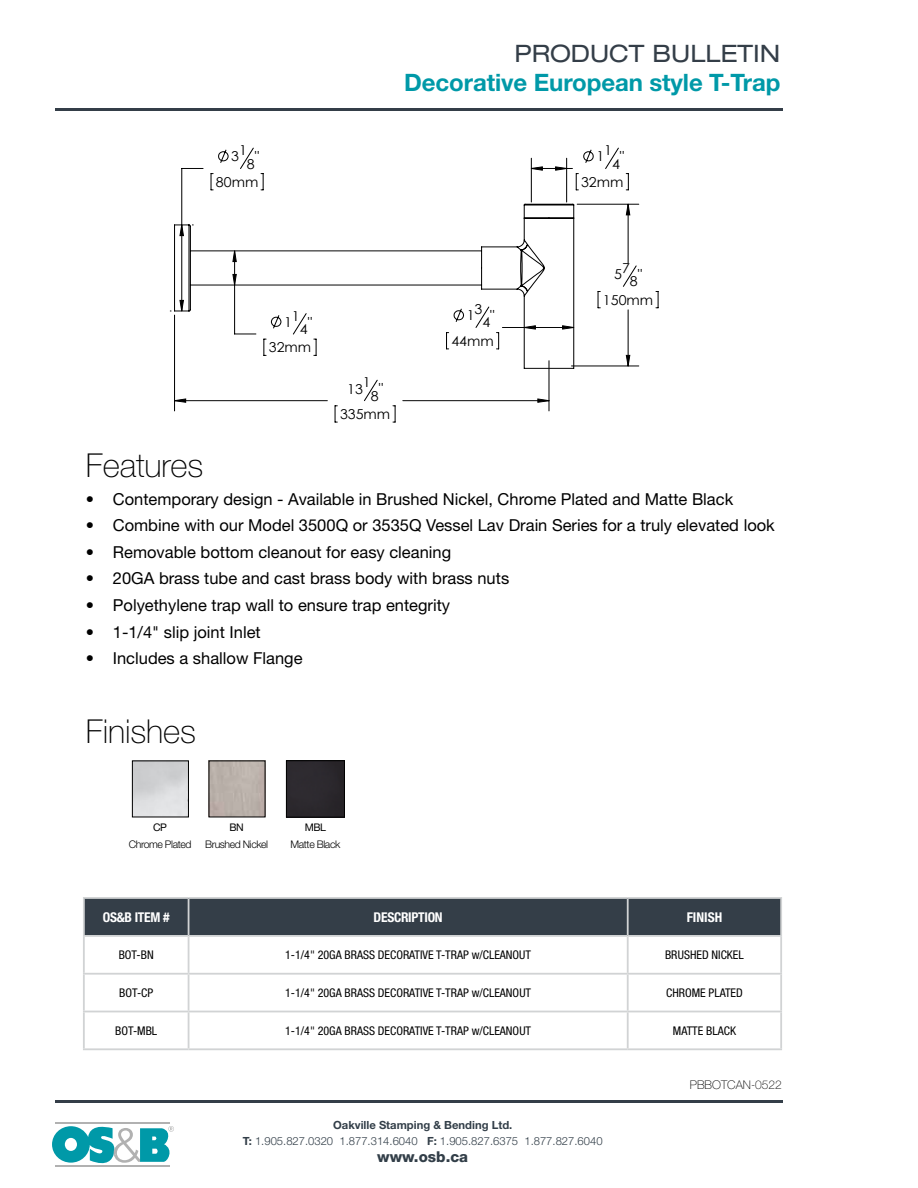
<style>
.page{position:relative;width:918px;height:1188px;background:#fff}
.page>*{position:absolute;margin:0;border:0;box-sizing:border-box;transform-origin:0 0}
.t1{font:100 33px "Helvetica Neue LT Std";letter-spacing:-.005em;color:#000}
.t2{font:700 24px "Helvetica Neue LT Std";letter-spacing:-.005em;color:#0099a8}
.t3{font:expanded 24px "Helvetica Neue LT Std";color:#343e48}
.t4{font:16.5px "Helvetica Neue LT Std";color:#000}
.t5{font:800 15px "Helvetica Neue LT Std";color:#323e48}
.t6{font:13.65px/25.7px "Century Gothic";color:#000;scale:1.04 1}
.t7{font:700 condensed 13.5px "Helvetica Neue LT Std";letter-spacing:-.02em;color:#fff}
.t8{font:condensed 12px "Helvetica Neue LT Std";color:#000}
.t9{font:100 12px "Helvetica Neue LT Std";color:#000}
.t10{font:300 11.25px/16.5px "Helvetica Neue LT Std";color:#323e48;text-align:center}
.t11{font:300 10.5px "Helvetica Neue LT Std";letter-spacing:-.04em;color:#000}
.t12{font:10.5px "Helvetica Neue LT Std";letter-spacing:-.04em;color:#000}
.s1{font-weight:700}
</style>
<div class="page">
<hr style="left:55px;top:108px;width:728px;height:3px;background:#343e48">
<hr style="left:55px;top:1100px;width:728px;height:3px;background:#343e48">
<div style="left:85px;top:899px;width:695px;height:36px;background:#343e48"></div>
<svg style="left:85px;top:937px;width:695px;height:111px"></svg>
<hr style="left:83px;top:897px;width:106px;height:2px;background:#d1d3d4">
<hr style="left:83px;top:899px;width:2px;height:36px;background:#d1d3d4">
<hr style="left:83px;top:973px;width:106px;height:2px;background:#d1d3d4">
<hr style="left:83px;top:1011px;width:106px;height:1px;background:#d1d3d4">
<hr style="left:83px;top:1048px;width:106px;height:2px;background:#d1d3d4">
<hr style="left:189px;top:897px;width:439px;height:2px;background:#d1d3d4">
<hr style="left:188px;top:899px;width:1px;height:36px;background:#d1d3d4">
<hr style="left:188px;top:937px;width:1px;height:36px;background:#d1d3d4">
<hr style="left:189px;top:973px;width:439px;height:2px;background:#d1d3d4">
<hr style="left:188px;top:975px;width:1px;height:36px;background:#d1d3d4">
<hr style="left:189px;top:1011px;width:439px;height:1px;background:#d1d3d4">
<hr style="left:188px;top:1012px;width:1px;height:36px;background:#d1d3d4">
<hr style="left:189px;top:1048px;width:439px;height:2px;background:#d1d3d4">
<hr style="left:628px;top:897px;width:154px;height:2px;background:#d1d3d4">
<hr style="left:627px;top:899px;width:2px;height:36px;background:#d1d3d4">
<hr style="left:780px;top:899px;width:2px;height:36px;background:#d1d3d4">
<hr style="left:627px;top:937px;width:2px;height:36px;background:#d1d3d4">
<hr style="left:780px;top:937px;width:2px;height:36px;background:#d1d3d4">
<hr style="left:628px;top:973px;width:154px;height:2px;background:#d1d3d4">
<hr style="left:627px;top:975px;width:2px;height:36px;background:#d1d3d4">
<hr style="left:780px;top:975px;width:2px;height:36px;background:#d1d3d4">
<hr style="left:628px;top:1011px;width:154px;height:1px;background:#d1d3d4">
<hr style="left:627px;top:1012px;width:2px;height:36px;background:#d1d3d4">
<hr style="left:780px;top:1012px;width:2px;height:36px;background:#d1d3d4">
<hr style="left:628px;top:1048px;width:154px;height:2px;background:#d1d3d4">
<hr style="left:83px;top:935px;width:106px;height:2px;background:#d1d3d4">
<hr style="left:83px;top:937px;width:2px;height:36px;background:#d1d3d4">
<hr style="left:189px;top:935px;width:439px;height:2px;background:#d1d3d4">
<hr style="left:628px;top:935px;width:154px;height:2px;background:#d1d3d4">
<hr style="left:83px;top:975px;width:2px;height:36px;background:#d1d3d4">
<hr style="left:83px;top:1012px;width:2px;height:36px;background:#d1d3d4">
<hr style="left:55px;top:1122px;width:115px;height:2px;background:#b1b1b1">
<svg style="left:52px;top:1126px;width:122px;height:41px"></svg>
<div style="left:211px;top:763px;width:52px;height:52px;background:#bbb1aa"></div>
<div style="left:132px;top:761px;width:57px;height:56px;border:1px solid #000"></div>
<svg style="left:170px;top:147px;width:489px;height:276px"></svg>
<svg style="left:175px;top:167px;width:455px;height:235px"></svg>
<svg style="left:174px;top:203px;width:401px;height:166px"></svg>
<div style="left:288px;top:763px;width:55px;height:52px;background:#2c292e"></div>
<div style="left:286px;top:761px;width:59px;height:56px;border:1px solid #000"></div>
<p class="t6" style="left:231px;top:140px;width:17px">31</p>
<p class="t6" style="left:216px;top:143px;width:43px;text-align:right">"<br>80mm</p>
<p class="t6" style="left:247px;top:151px;width:9px">8</p>
<h2 class="t3" style="left:514px;top:39px;width:267px">PRODUCT BULLETIN</h2>
<h2 class="t2" style="left:404px;top:68px;width:378px">Decorative European style T-Trap</h2>
<p class="t6" style="left:612px;top:148px;width:9px;line-height:10.2px;text-indent:-16px">11<br>4</p>
<p class="t6" style="left:581px;top:143px;width:43px;text-align:right">"<br>32mm</p>
<p class="t6" style="left:284px;top:306px;width:17px">11</p>
<p class="t6" style="left:269px;top:309px;width:43px;text-align:right">"<br>32mm</p>
<p class="t6" style="left:300px;top:316px;width:9px">4</p>
<p class="t6" style="left:347px;top:376px;width:24px">131</p>
<p class="t6" style="left:340px;top:375px;width:50px;text-indent:39px">"<br>335mm</p>
<p class="t6" style="left:371px;top:383px;width:9px">8</p>
<p class="t6" style="left:482px;top:307px;width:9px;line-height:10.2px;text-indent:-16px">13<br>4</p>
<p class="t6" style="left:451px;top:302px;width:43px;text-align:right">"<br>44mm</p>
<p class="t6" style="left:630px;top:266px;width:9px;line-height:10.2px;text-indent:-16px">57<br>8</p>
<p class="t6" style="left:603px;top:261px;width:50px;text-indent:35px">"<br>150mm</p>
<h1 class="t1" style="left:86px;top:446px;width:119px">Features</h1>
<p class="t4" style="left:86px;top:489px;width:649px">• Contemporary design - Available in Brushed Nickel, Chrome Plated and Matte Black</p>
<p class="t4" style="left:86px;top:516px;width:690px">• Combine with our Model 3500Q or 3535Q Vessel Lav Drain Series for a truly elevated look</p>
<p class="t4" style="left:86px;top:542px;width:367px">• Removable bottom cleanout for easy cleaning</p>
<p class="t4" style="left:86px;top:569px;width:425px">• 20GA brass tube and cast brass body with brass nuts</p>
<p class="t4" style="left:86px;top:595px;width:366px">• Polyethylene trap wall to ensure trap entegrity</p>
<p class="t4" style="left:86px;top:622px;width:176px">• 1-1/4" slip joint Inlet</p>
<p class="t4" style="left:86px;top:648px;width:218px">• Includes a shallow Flange</p>
<h1 class="t1" style="left:86px;top:712px;width:112px">Finishes</h1>
<p class="t12" style="left:153px;top:821px;width:15px">CP</p>
<p class="t11" style="left:129px;top:838px;width:64px">Chrome Plated</p>
<p class="t12" style="left:230px;top:821px;width:16px">BN</p>
<p class="t11" style="left:205px;top:838px;width:64px">Brushed Nickel</p>
<p class="t12" style="left:305px;top:821px;width:23px">MBL</p>
<p class="t11" style="left:291px;top:838px;width:51px">Matte Black</p>
<p class="t7" style="left:103px;top:909px;width:68px">OS&amp;B ITEM #</p>
<p class="t7" style="left:374px;top:909px;width:71px">DESCRIPTION</p>
<p class="t7" style="left:687px;top:909px;width:37px">FINISH</p>
<p class="t8" style="left:119px;top:948px;width:36px">BOT-BN</p>
<p class="t8" style="left:285px;top:948px;width:247px">1-1/4" 20GA BRASS DECORATIVE T-TRAP w/CLEANOUT</p>
<p class="t8" style="left:665px;top:948px;width:80px">BRUSHED NICKEL</p>
<p class="t8" style="left:119px;top:986px;width:36px">BOT-CP</p>
<p class="t8" style="left:285px;top:986px;width:247px">1-1/4" 20GA BRASS DECORATIVE T-TRAP w/CLEANOUT</p>
<p class="t8" style="left:666px;top:986px;width:78px">CHROME PLATED</p>
<p class="t8" style="left:115px;top:1024px;width:44px">BOT-MBL</p>
<p class="t8" style="left:285px;top:1024px;width:247px">1-1/4" 20GA BRASS DECORATIVE T-TRAP w/CLEANOUT</p>
<p class="t8" style="left:673px;top:1024px;width:65px">MATTE BLACK</p>
<p class="t10" style="left:243px;top:1116px;width:361px"><span class="s1">Oakville Stamping &amp; Bending Ltd.<br>T:</span> 1.905.827.0320 1.877.314.6040 <span class="s1">F:</span> 1.905.827.6375 1.877.827.6040</p>
<p class="t5" style="left:377px;top:1147px;width:92px">www.osb.ca</p>
<p class="t9" style="left:690px;top:1078px;width:93px">PBBOTCAN-0522</p>
</div>
